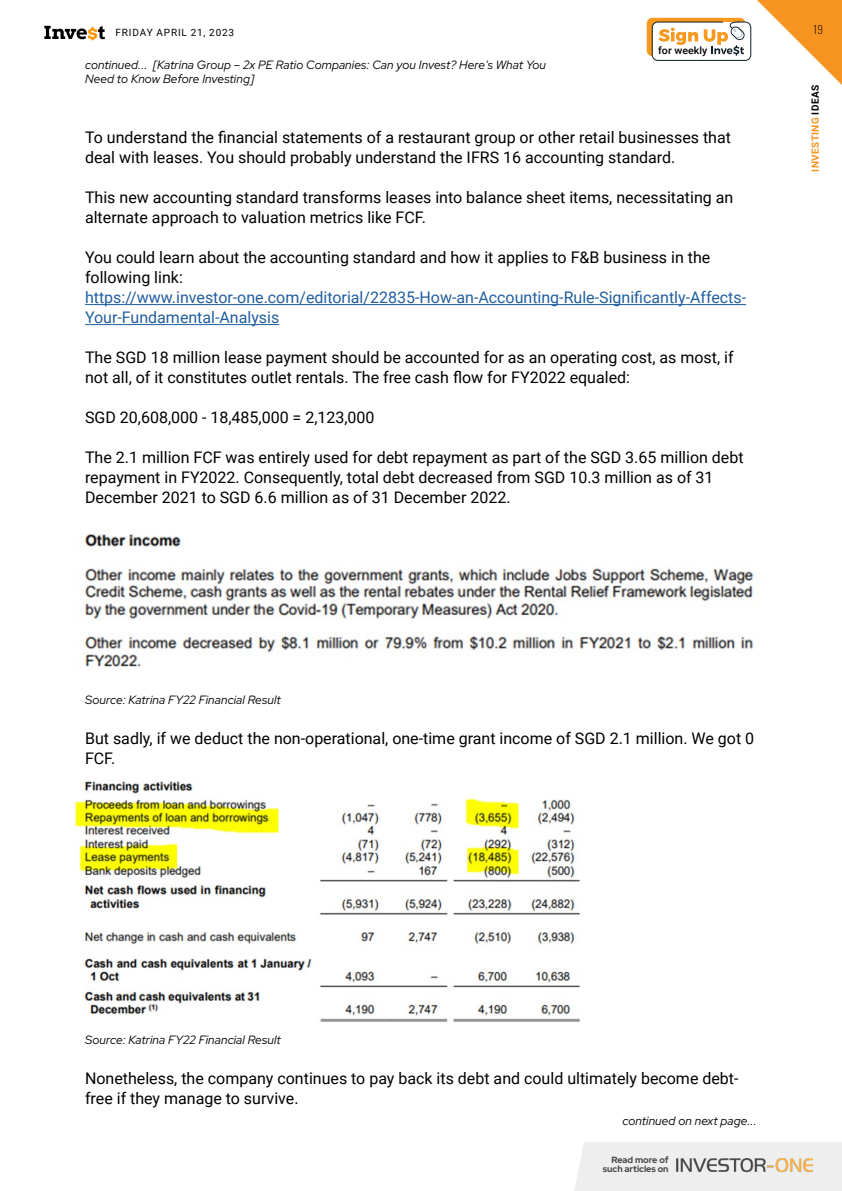
<style>
.page{position:relative;width:842px;height:1191px;background:#fff}
.page>*{position:absolute;margin:0;border:0;box-sizing:border-box;transform-origin:0 0}
.t1{font:16px/20px "Roboto";color:#000}
.t2{font:16px/20px "Roboto";color:#215e9e}
.t3{font:italic 12px/14.4px "Red Hat Display";letter-spacing:.01em;color:#000}
.t4{font:11px "Oswald";color:#000}
.t5{font:500 10.1px "Roboto";color:#000;scale:1.05 1}
.t6{font:10px "Roboto";letter-spacing:.085em;color:#000}
.t7{font:700 10px "Roboto";letter-spacing:.035em;color:#f7941f}
.t8{font:700 9px/9px "Red Hat Display";color:#444;text-align:right}
.s1{color:#000}
</style>
<div class="page">
<svg style="left:647px;top:18px;width:98px;height:38px"></svg>
<svg style="left:652px;top:22px;width:99px;height:39px"></svg>
<div style="left:574px;top:1142px;width:268px;height:49px;background:#eee"></div>
<img style="left:677px;top:1158px;width:135px;height:16px">
<hr style="left:85px;top:304px;width:661px;height:1px;background:#215e9e">
<hr style="left:85px;top:324px;width:194px;height:1px;background:#215e9e">
<img style="left:84px;top:534px;width:670px;height:134px">
<img style="left:74px;top:781px;width:506px;height:241px">
<svg style="left:44px;top:26px;width:61px;height:14px"></svg>
<svg style="left:757px;top:0;width:85px;height:85px"></svg>
<p class="t6" style="left:115px;top:26px;width:120px">FRIDAY APRIL 21, 2023</p>
<p class="t4" style="left:814px;top:20px;width:11px">19</p>
<p class="t3" style="left:85px;top:57px;width:462px">continued... [Katrina Group – 2x PE Ratio Companies: Can you Invest? Here's What You<br>Need to Know Before Investing]</p>
<p class="t5" style="left:658px;top:44px;width:48px">for weekly</p>
<p class="t1" style="left:85px;top:127px;width:647px">To understand the financial statements of a restaurant group or other retail businesses that deal with leases. You should probably understand the IFRS 16 accounting standard.</p>
<p class="t1" style="left:85px;top:187px;width:650px">This new accounting standard transforms leases into balance sheet items, necessitating an alternate approach to valuation metrics like FCF.</p>
<p class="t1" style="left:85px;top:247px;width:627px">You could learn about the accounting standard and how it applies to F&amp;B business in the following link:</p>
<p class="t2" style="left:85px;top:287px;width:663px">https://www.investor-one.com/editorial/22835-How-an-Accounting-Rule-Significantly-Affects-<br>Your-Fundamental-Analysis</p>
<p class="t1" style="left:85px;top:347px;width:650px">The SGD 18 million lease payment should be accounted for as an operating cost, as most, if not all, of it constitutes outlet rentals. The free cash flow for FY2022 equaled:</p>
<p class="t1" style="left:85px;top:407px;width:291px">SGD 20,608,000 - 18,485,000 = 2,123,000</p>
<p class="t1" style="left:85px;top:447px;width:660px">The 2.1 million FCF was entirely used for debt repayment as part of the SGD 3.65 million debt repayment in FY2022. Consequently, total debt decreased from SGD 10.3 million as of 31<br>December 2021 to SGD 6.6 million as of 31 December 2022.</p>
<p class="t7" style="left:808px;top:171px;width:88px;rotate:-90deg">INVESTING <span class="s1">IDEAS</span></p>
<p class="t3" style="left:85px;top:692px;width:197px">Source: Katrina FY22 Financial Result</p>
<p class="t1" style="left:85px;top:727px;width:671px">But sadly, if we deduct the non-operational, one-time grant income of SGD 2.1 million. We got 0<br>FCF.</p>
<p class="t3" style="left:85px;top:1032px;width:197px">Source: Katrina FY22 Financial Result</p>
<p class="t1" style="left:85px;top:1067px;width:655px">Nonetheless, the company continues to pay back its debt and could ultimately become debt&shy;free if they manage to survive.</p>
<p class="t3" style="left:622px;top:1113px;width:136px">continued on next page...</p>
<p class="t8" style="left:603px;top:1154px;width:67px">Read more of such articles on</p>
</div>
